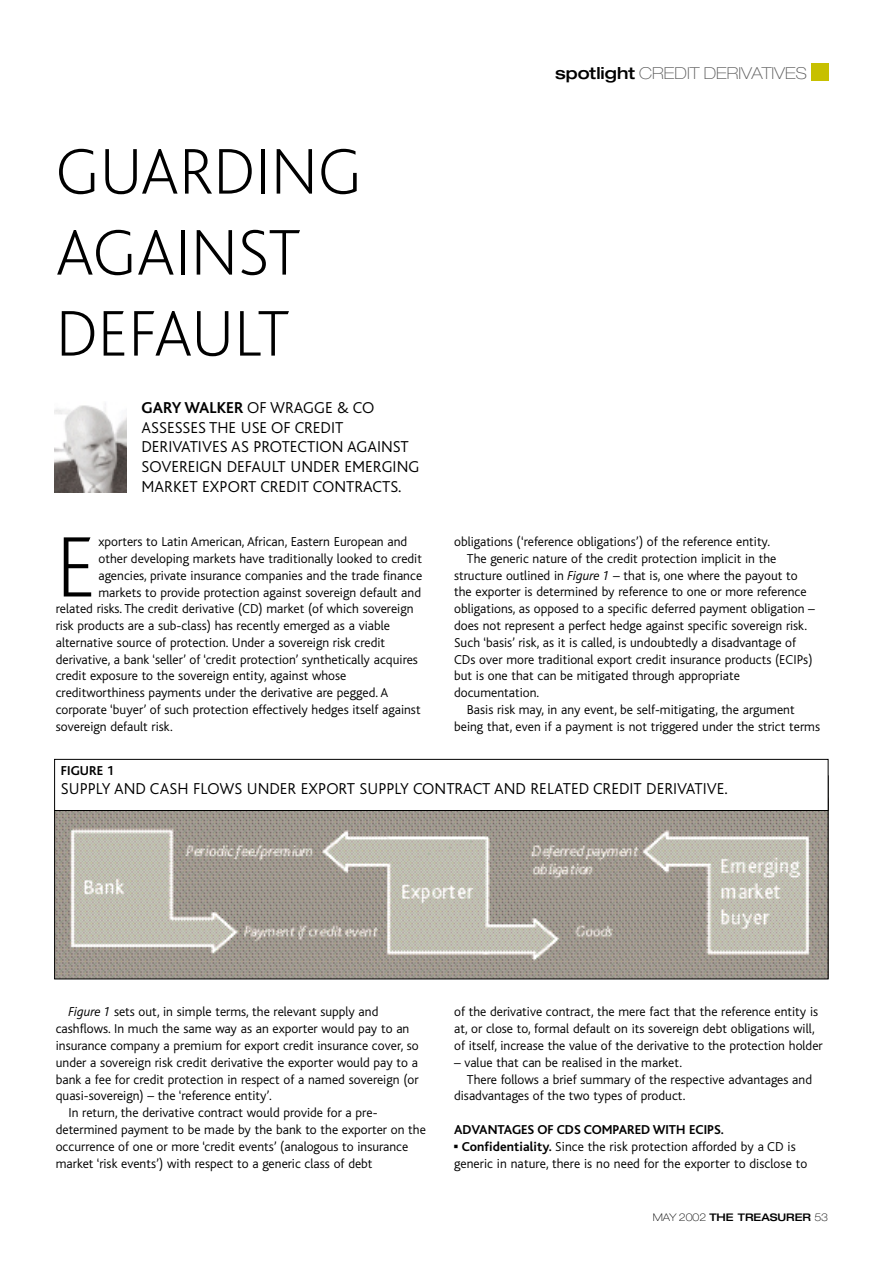
<style>
.page{position:relative;width:893px;height:1263px;background:#fff}
.page>*{position:absolute;margin:0;border:0;box-sizing:border-box;transform-origin:0 0}
.t1{font:200 89.7px "Bliss";color:#000}
.t2{font:200 67.5px/81px "Bliss";color:#000}
.t3{font:300 16.5px/19.8px "Bliss";color:#000}
.t4{font:100 expanded 16.5px "Helvetica Neue";color:#5b5b5b}
.t5{font:300 13.5px/16.8px "Bliss";color:#000}
.t6{font:700 13.5px "Bliss";color:#000}
.t7{font:500 expanded 10.5px "Helvetica Neue";color:#000}
.s1{font-weight:700}
.s2{font-weight:500;color:#000}
.s3{font-style:italic}
.s4{font-family:"Universal Newswith Comm Pi";font-weight:400}
.s5{font-weight:100}
</style>
<div class="page">
<div style="left:811px;top:64px;width:17px;height:17px;background:#c7c000"></div>
<img style="left:54px;top:403px;width:72px;height:89px">
<img style="left:56px;top:811px;width:770px;height:166px">
<div style="left:54px;top:759px;width:774px;height:52px;border:1px solid #000"></div>
<h2 class="t2" style="left:56px;top:137px;width:308px">GUARDING<br>AGAINST<br>DEFAULT</h2>
<p class="t3" style="left:141px;top:399px;width:279px"><span class="s1">GARY WALKER</span> OF WRAGGE &amp; CO<br>ASSESSES THE USE OF CREDIT<br>DERIVATIVES AS PROTECTION AGAINST<br>SOVEREIGN DEFAULT UNDER EMERGING<br>MARKET EXPORT CREDIT CONTRACTS.</p>
<h1 class="t1" style="left:56px;top:533px;width:42px">E</h1>
<p class="t5" style="left:98px;top:534px;width:310px">xporters to Latin American, African, Eastern European and</p>
<p class="t5" style="left:98px;top:551px;width:325px">other developing markets have traditionally looked to credit</p>
<p class="t5" style="left:98px;top:568px;width:325px">agencies, private insurance companies and the trade finance</p>
<p class="t5" style="left:98px;top:585px;width:324px">markets to provide protection against sovereign default and</p>
<p class="t5" style="left:56px;top:602px;width:359px">related risks. The credit derivative (CD) market (of which sovereign</p>
<p class="t5" style="left:56px;top:618px;width:336px">risk products are a sub-class) has recently emerged as a viable</p>
<p class="t5" style="left:56px;top:635px;width:331px">alternative source of protection. Under a sovereign risk credit</p>
<p class="t5" style="left:56px;top:652px;width:364px">derivative, a bank ‘seller’ of ‘credit protection’ synthetically acquires</p>
<p class="t5" style="left:56px;top:669px;width:292px">credit exposure to the sovereign entity, against whose</p>
<p class="t5" style="left:56px;top:686px;width:334px">creditworthiness payments under the derivative are pegged. A</p>
<p class="t5" style="left:56px;top:702px;width:366px">corporate ‘buyer’ of such protection effectively hedges itself against</p>
<p class="t5" style="left:56px;top:719px;width:119px">sovereign default risk.</p>
<p class="t4" style="left:555px;top:67px;width:253px"><span class="s2">spotlight</span> CREDIT DERIVATIVES</p>
<p class="t5" style="left:454px;top:534px;width:317px">obligations (‘reference obligations’) of the reference entity.</p>
<p class="t5" style="left:467px;top:551px;width:311px">The generic nature of the credit protection implicit in the</p>
<p class="t5" style="left:454px;top:568px;width:345px">structure outlined in <span class="s3">Figure 1</span> – that is, one where the payout to</p>
<p class="t5" style="left:454px;top:585px;width:354px">the exporter is determined by reference to one or more reference</p>
<p class="t5" style="left:454px;top:602px;width:362px">obligations, as opposed to a specific deferred payment obligation –</p>
<p class="t5" style="left:454px;top:618px;width:354px">does not represent a perfect hedge against specific sovereign risk.</p>
<p class="t5" style="left:454px;top:635px;width:343px">Such ‘basis’ risk, as it is called, is undoubtedly a disadvantage of</p>
<p class="t5" style="left:454px;top:652px;width:360px">CDs over more traditional export credit insurance products (ECIPs)</p>
<p class="t5" style="left:454px;top:669px;width:287px">but is one that can be mitigated through appropriate</p>
<p class="t5" style="left:454px;top:686px;width:87px">documentation.</p>
<p class="t5" style="left:467px;top:702px;width:329px">Basis risk may, in any event, be self-mitigating, the argument</p>
<p class="t5" style="left:454px;top:719px;width:367px">being that, even if a payment is not triggered under the strict terms</p>
<p class="t6" style="left:61px;top:766px;width:55px">FIGURE 1</p>
<p class="t3" style="left:61px;top:780px;width:668px">SUPPLY AND CASH FLOWS UNDER EXPORT SUPPLY CONTRACT AND RELATED CREDIT DERIVATIVE.</p>
<p class="t5" style="left:68px;top:1005px;width:311px"><span class="s3">Figure 1</span> sets out, in simple terms, the relevant supply and</p>
<p class="t5" style="left:56px;top:1022px;width:355px">cashflows. In much the same way as an exporter would pay to an</p>
<p class="t5" style="left:56px;top:1038px;width:364px">insurance company a premium for export credit insurance cover, so</p>
<p class="t5" style="left:56px;top:1055px;width:364px">under a sovereign risk credit derivative the exporter would pay to a</p>
<p class="t5" style="left:56px;top:1072px;width:364px">bank a fee for credit protection in respect of a named sovereign (or</p>
<p class="t5" style="left:56px;top:1089px;width:218px">quasi-sovereign) – the ‘reference entity’.</p>
<p class="t5" style="left:68px;top:1106px;width:310px">In return, the derivative contract would provide for a pre-</p>
<p class="t5" style="left:56px;top:1122px;width:372px">determined payment to be made by the bank to the exporter on the</p>
<p class="t5" style="left:56px;top:1139px;width:354px">occurrence of one or more ‘credit events’ (analogous to insurance</p>
<p class="t5" style="left:56px;top:1156px;width:318px">market ‘risk events’) with respect to a generic class of debt</p>
<p class="t5" style="left:454px;top:1005px;width:370px">of the derivative contract, the mere fact that the reference entity is at, or close to, formal default on its sovereign debt obligations will, of itself, increase the value of the derivative to the protection holder</p>
<p class="t5" style="left:454px;top:1055px;width:229px">– value that can be realised in the market.</p>
<p class="t5" style="left:467px;top:1072px;width:346px">There follows a brief summary of the respective advantages and</p>
<p class="t5" style="left:454px;top:1089px;width:233px">disadvantages of the two types of product.</p>
<p class="t6" style="left:454px;top:1124px;width:271px">ADVANTAGES OF CDS COMPARED WITH ECIPS.</p>
<p class="t5" style="left:454px;top:1139px;width:355px"><span class="s4">▪</span> <span class="s1">Confidentiality.</span> Since the risk protection afforded by a CD is generic in nature, there is no need for the exporter to disclose to</p>
<p class="t7" style="left:652px;top:1213px;width:177px"><span class="s5">MAY 2002</span> THE TREASURER <span class="s5">53</span></p>
</div>
